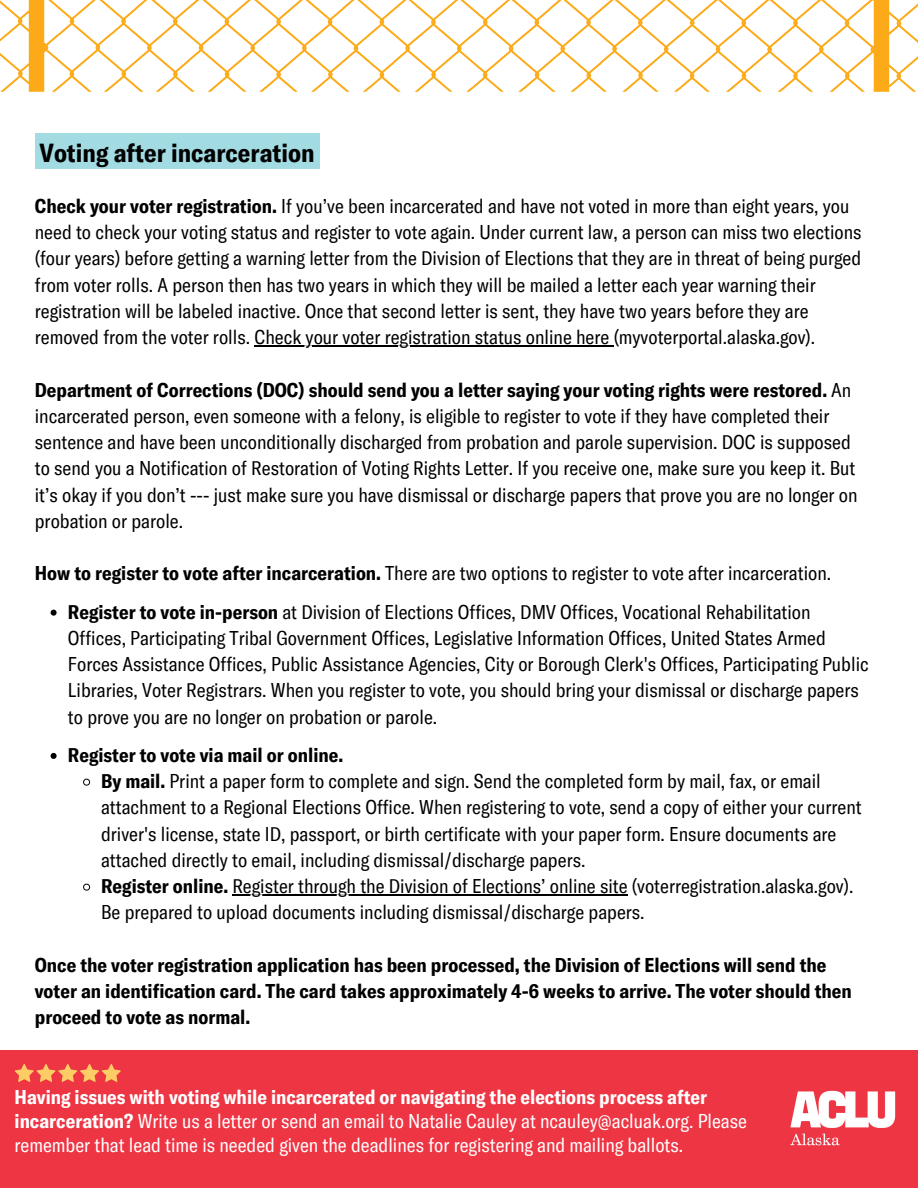
<style>
.page{position:relative;width:918px;height:1188px;background:#fff}
.page>*{position:absolute;margin:0;border:0;box-sizing:border-box;transform-origin:0 0}
.t1{font:700 condensed 25.5px "GT America";color:#000}
.t2{font:condensed 19.5px/26.2px "GT America";color:#000}
.t3{font:condensed 19.5px/23.7px "GT America";color:#fff}
.t4{font:700 condensed 19.5px/26.2px "GT America";color:#000}
.s1{font-weight:700}
</style>
<div class="page">
<svg style="left:0;top:0;width:918px;height:92px"></svg>
<div style="left:0;top:1050px;width:918px;height:138px;background:#ee3544"></div>
<hr style="left:254px;top:346px;width:360px;height:1px;background:#000">
<svg style="left:51px;top:610px;width:6px;height:6px"></svg>
<svg style="left:51px;top:753px;width:6px;height:6px"></svg>
<svg style="left:83px;top:778px;width:8px;height:8px"></svg>
<svg style="left:83px;top:883px;width:8px;height:8px"></svg>
<hr style="left:232px;top:895px;width:396px;height:1px;background:#000">
<svg style="left:15px;top:1064px;width:106px;height:18px"></svg>
<img style="left:790px;top:1090px;width:106px;height:56px">
<div style="left:35px;top:133px;width:284px;height:36px;background:#a3dbe3"></div>
<p class="t1" style="left:40px;top:136px;width:277px">Voting after incarceration</p>
<p class="t2" style="left:35px;top:192px;width:828px"><span class="s1">Check your voter registration.</span> If you’ve been incarcerated and have not voted in more than eight years, you need to check your voting status and register to vote again. Under current law, a person can miss two elections (four years) before getting a warning letter from the Division of Elections that they are in threat of being purged from voter rolls. A person then has two years in which they will be mailed a letter each year warning their registration will be labeled inactive. Once that second letter is sent, they have two years before they are removed from the voter rolls. Check your voter registration status online here (myvoterportal.alaska.gov).</p>
<h1 class="t2" style="left:35px;top:376px;width:824px"><span class="s1">Department of Corrections (DOC) should send you a letter saying your voting rights were restored.</span> An incarcerated person, even someone with a felony, is eligible to register to vote if they have completed their sentence and have been unconditionally discharged from probation and parole supervision. DOC is supposed to send you a Notification of Restoration of Voting Rights Letter. If you receive one, make sure you keep it. But it’s okay if you don’t --- just make sure you have dismissal or discharge papers that prove you are no longer on probation or parole.</h1>
<p class="t2" style="left:35px;top:559px;width:798px"><span class="s1">How to register to vote after incarceration.</span> There are two options to register to vote after incarceration.</p>
<p class="t2" style="left:68px;top:598px;width:802px"><span class="s1">Register to vote in-person</span> at Division of Elections Offices, DMV Offices, Vocational Rehabilitation Offices, Participating Tribal Government Offices, Legislative Information Offices, United States Armed Forces Assistance Offices, Public Assistance Agencies, City or Borough Clerk's Offices, Participating Public Libraries, Voter Registrars. When you register to vote, you should bring your dismissal or discharge papers to prove you are no longer on probation or parole.</p>
<p class="t4" style="left:68px;top:741px;width:277px">Register to vote via mail or online.</p>
<p class="t2" style="left:101px;top:767px;width:762px"><span class="s1">By mail.</span> Print a paper form to complete and sign. Send the completed form by mail, fax, or email attachment to a Regional Elections Office. When registering to vote, send a copy of either your current driver's license, state ID, passport, or birth certificate with your paper form. Ensure documents are attached directly to email, including dismissal/discharge papers.</p>
<p class="t2" style="left:101px;top:872px;width:754px"><span class="s1">Register online.</span> Register through the Division of Elections’ online site (voterregistration.alaska.gov).</p>
<p class="t2" style="left:101px;top:898px;width:545px">Be prepared to upload documents including dismissal/discharge papers.</p>
<p class="t4" style="left:35px;top:951px;width:793px">Once the voter registration application has been processed, the Division of Elections will send the</p>
<p class="t4" style="left:35px;top:977px;width:819px">voter an identification card. The card takes approximately 4-6 weeks to arrive. The voter should then proceed to vote as normal.</p>
<p class="t3" style="left:15px;top:1085px;width:734px"><span class="s1">Having issues with voting while incarcerated or navigating the elections process after incarceration?</span> Write us a letter or send an email to Natalie Cauley at ncauley@acluak.org. Please remember that lead time is needed given the deadlines for registering and mailing ballots.</p>
</div>
